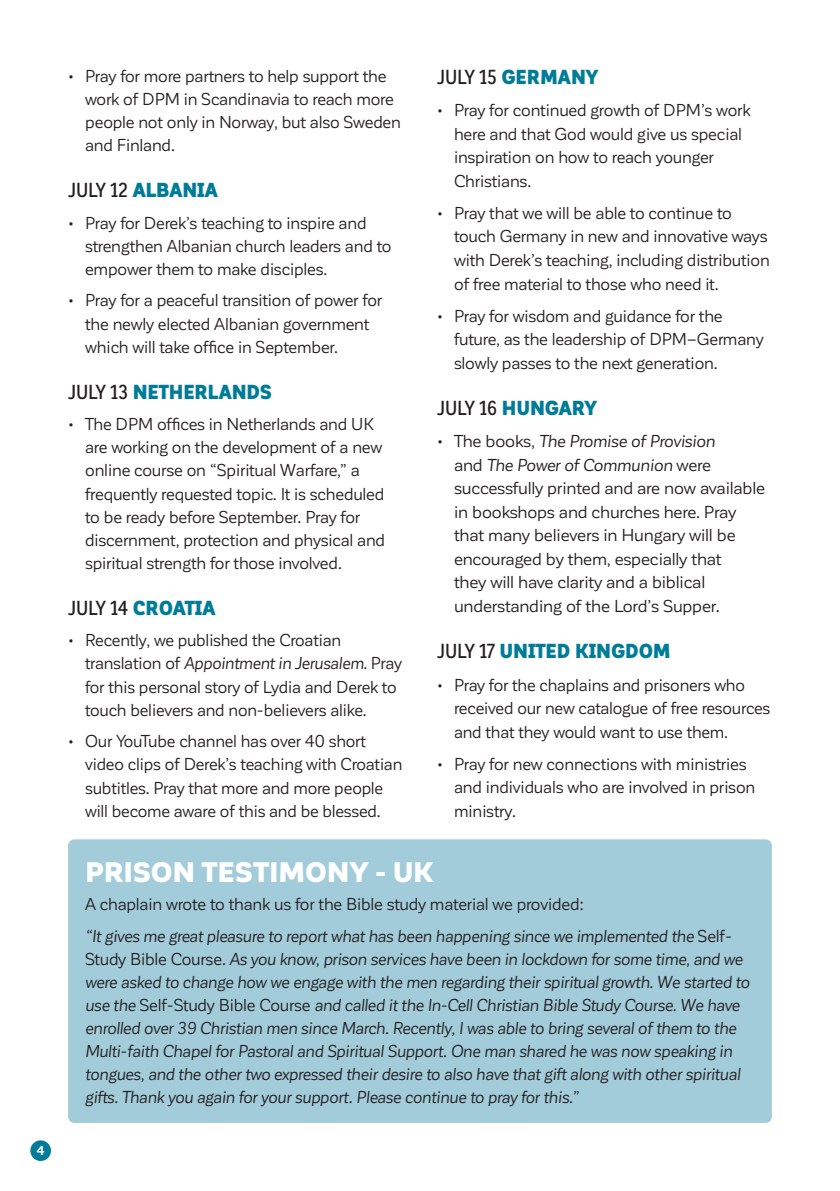
<style>
.page{position:relative;width:840px;height:1191px;background:#fff}
.page>*{position:absolute;margin:0;border:0;box-sizing:border-box;transform-origin:0 0}
.t1{font:900 27.8px "Corporative Sans";color:#fff}
.t2{font:900 20px "Corporative Sans Alt Cnd";letter-spacing:-.01em;color:#007c98}
.t3{font:17px/23.2px "Corporative Sans";letter-spacing:-.01em;color:#231f20}
.t4{font:italic 17px/23px "Corporative Sans";letter-spacing:-.01em;color:#231f20}
.t5{font:700 12.8px "Corporative Sans";color:#fff}
.s1{font-weight:500;color:#231f20}
.s2{font-style:italic}
.s3{font-style:normal}
</style>
<div class="page">
<div style="left:30px;top:1140px;width:21px;height:21px;background:#007c98;border-radius:50%"></div>
<div style="left:68px;top:839px;width:703px;height:284px;background:#a3ccda;border-radius:6px"></div>
<p class="t5" style="left:37px;top:1143px;width:9px">4</p>
<p class="t3" style="left:85px;top:64px;width:317px;text-indent:-17px">• Pray for more partners to help support the work of DPM in Scandinavia to reach more people not only in Norway, but also Sweden and Finland.</p>
<p class="t2" style="left:68px;top:179px;width:151px"><span class="s1">JULY 12</span> ALBANIA</p>
<p class="t3" style="left:85px;top:211px;width:308px;text-indent:-17px">• Pray for Derek’s teaching to inspire and strengthen Albanian church leaders and to empower them to make disciples.</p>
<p class="t3" style="left:85px;top:289px;width:298px;text-indent:-17px">• Pray for a peaceful transition of power for the newly elected Albanian government which will take office in September.</p>
<p class="t2" style="left:68px;top:380px;width:205px"><span class="s1">JULY 13</span> NETHERLANDS</p>
<p class="t3" style="left:85px;top:413px;width:301px;text-indent:-17px">• The DPM offices in Netherlands and UK are working on the development of a new online course on “Spiritual Warfare,” a frequently requested topic. It is scheduled to be ready before September. Pray for discernment, protection and physical and spiritual strength for those involved.</p>
<p class="t2" style="left:68px;top:596px;width:149px"><span class="s1">JULY 14</span> CROATIA</p>
<p class="t3" style="left:85px;top:629px;width:318px;text-indent:-17px">• Recently, we published the Croatian translation of <span class="s2">Appointment in Jerusalem.</span> Pray for this personal story of Lydia and Derek to touch believers and non-believers alike.</p>
<p class="t3" style="left:85px;top:730px;width:318px;text-indent:-17px">• Our YouTube channel has over 40 short video clips of Derek’s teaching with Croatian subtitles. Pray that more and more people will become aware of this and be blessed.</p>
<p class="t2" style="left:437px;top:66px;width:163px"><span class="s1">JULY 15</span> GERMANY</p>
<p class="t3" style="left:454px;top:99px;width:298px;text-indent:-17px">• Pray for continued growth of DPM’s work here and that God would give us special inspiration on how to reach younger<br>Christians.</p>
<p class="t3" style="left:454px;top:201px;width:317px;text-indent:-17px">• Pray that we will be able to continue to touch Germany in new and innovative ways with Derek’s teaching, including distribution of free material to those who need it.</p>
<p class="t3" style="left:454px;top:304px;width:311px;text-indent:-17px">• Pray for wisdom and guidance for the future, as the leadership of DPM–Germany slowly passes to the next generation.</p>
<p class="t2" style="left:437px;top:397px;width:161px"><span class="s1">JULY 16</span> HUNGARY</p>
<p class="t3" style="left:454px;top:429px;width:312px;text-indent:-17px">• The books, <span class="s2">The Promise of Provision<br></span>and <span class="s2">The Power of Communion</span> were successfully printed and are now available in bookshops and churches here. Pray that many believers in Hungary will be encouraged by them, especially that<br>they will have clarity and a biblical understanding of the Lord’s Supper.</p>
<p class="t2" style="left:437px;top:640px;width:235px"><span class="s1">JULY 17</span> UNITED KINGDOM</p>
<p class="t3" style="left:454px;top:673px;width:317px;text-indent:-17px">• Pray for the chaplains and prisoners who received our new catalogue of free resources and that they would want to use them.</p>
<p class="t3" style="left:454px;top:752px;width:302px;text-indent:-17px">• Pray for new connections with ministries and individuals who are involved in prison ministry.</p>
<h1 class="t1" style="left:85px;top:856px;width:349px">PRISON TESTIMONY - UK</h1>
<p class="t4" style="left:85px;top:889px;width:648px;line-height:31.6px"><span class="s3">A chaplain wrote to thank us for the Bible study material we provided:<br></span>“It gives me great pleasure to report what has been happening since we implemented the <span class="s3">Self-</span></p>
<p class="t4" style="left:85px;top:947px;width:665px"><span class="s3">Study Bible Course</span>. As you know, prison services have been in lockdown for some time, and we were asked to change how we engage with the men regarding their spiritual growth. We started to use the <span class="s3">Self-Study Bible Course</span> and called it the In-Cell Christian Bible Study Course. We have enrolled over 39 Christian men since March. Recently, I was able to bring several of them to the Multi-faith Chapel for Pastoral and Spiritual Support. One man shared he was now speaking in tongues, and the other two expressed their desire to also have that gift along with other spiritual gifts. Thank you again for your support. Please continue to pray for this.”</p>
</div>
